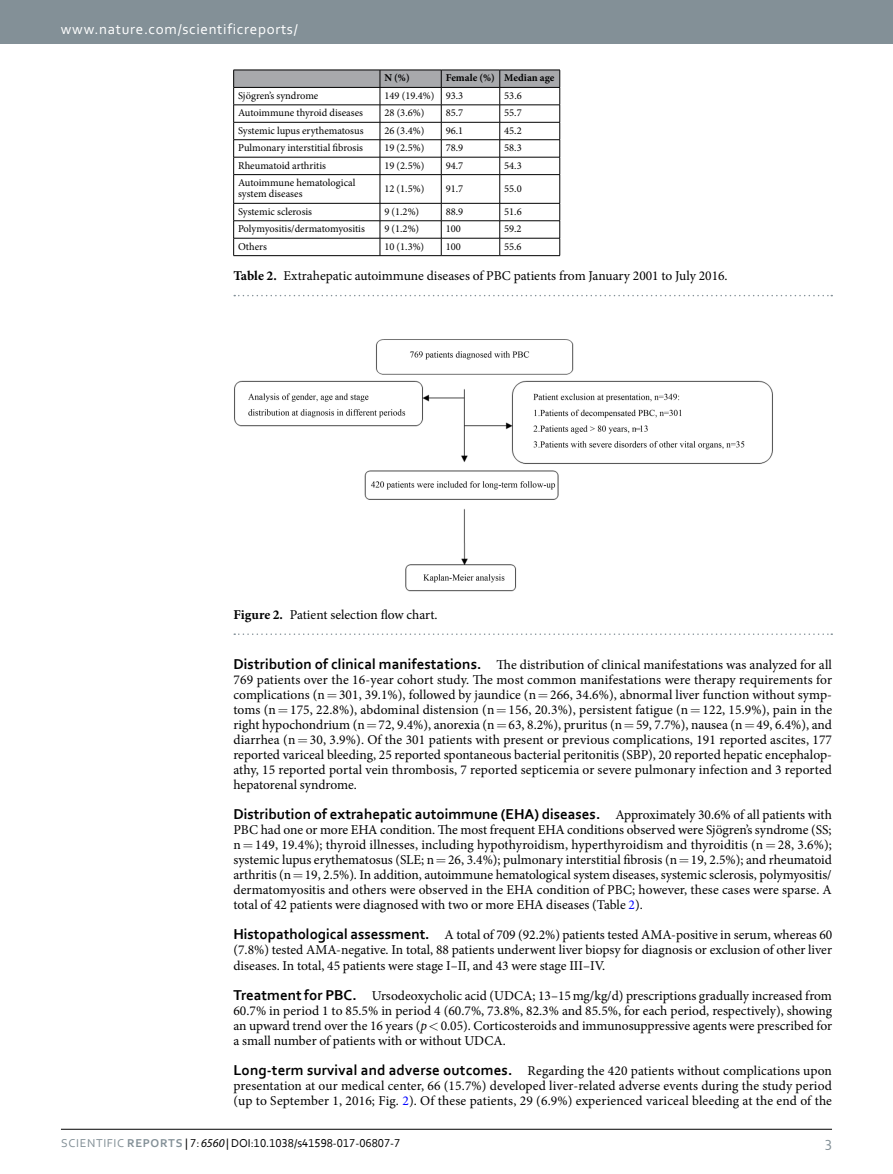
<style>
.page{position:relative;width:893px;height:1174px;background:#fff}
.page>*{position:absolute;margin:0;border:0;box-sizing:border-box;transform-origin:0 0}
.t1{font:700 15px "Corbel";color:#000}
.t2{font:15px "Corbel 2";letter-spacing:.045em;color:#fff}
.t3{font:15px "Corbel 2";color:#839097}
.t4{font:13.5px/15px "Minion Pro";color:#000;text-align:justify}
.t5{font:12px "Corbel";color:#000}
.t6{font:10.5px/11.2px "Minion Pro";color:#000}
.t7{font:700 10.5px "Minion Pro";color:#000}
.s1{font-weight:700}
.s2{font-family:"Corbel";font-weight:700;font-size:15px}
.s3{font-family:"Minion Pro";font-weight:400;font-size:13.5px}
.s4{color:#00f}
.s5{font-style:italic}
.s6{font-family:"Corbel 2";color:#839097}
.s7{font-family:"Corbel Bold 2";color:#839097}
.s8{font-family:"Myriad Pro";font-style:italic}
</style>
<div class="page">
<div style="left:0;top:0;width:893px;height:43px;background:#839097"></div>
<hr style="left:61px;top:1129px;width:771px;height:1px;background:#000">
<svg style="left:234px;top:295px;width:598px;height:1px"></svg>
<hr style="left:233px;top:255px;width:147px;height:1px;background:#000">
<hr style="left:380px;top:255px;width:61px;height:1px;background:#000">
<hr style="left:441px;top:255px;width:59px;height:1px;background:#000">
<svg style="left:233px;top:70px;width:327px;height:185px"></svg>
<hr style="left:500px;top:255px;width:60px;height:1px;background:#000">
<img style="left:234px;top:339px;width:539px;height:252px">
<svg style="left:234px;top:633px;width:598px;height:2px"></svg>
<p class="t2" style="left:61px;top:19px;width:238px">www.nature.com/scientificreports/</p>
<p class="t7" style="left:384px;top:71px;width:27px">N (%)</p>
<p class="t7" style="left:446px;top:71px;width:110px">Female (%) Median age</p>
<p class="t6" style="left:238px;top:90px;width:82px">Sjögren’s syndrome</p>
<p class="t6" style="left:384px;top:90px;width:80px">149 (19.4%) 93.3</p>
<p class="t6" style="left:504px;top:90px;width:19px">53.6</p>
<p class="t6" style="left:238px;top:107px;width:126px">Autoimmune thyroid diseases</p>
<p class="t6" style="left:384px;top:107px;width:41px">28 (3.6%)</p>
<p class="t6" style="left:446px;top:107px;width:19px">85.7</p>
<p class="t6" style="left:504px;top:107px;width:19px">55.7</p>
<p class="t6" style="left:238px;top:125px;width:127px">Systemic lupus erythematosus</p>
<p class="t6" style="left:384px;top:125px;width:41px">26 (3.4%)</p>
<p class="t6" style="left:446px;top:125px;width:19px">96.1</p>
<p class="t6" style="left:504px;top:125px;width:19px">45.2</p>
<p class="t6" style="left:238px;top:142px;width:126px">Pulmonary interstitial fibrosis</p>
<p class="t6" style="left:384px;top:142px;width:41px">19 (2.5%)</p>
<p class="t6" style="left:446px;top:142px;width:19px">78.9</p>
<p class="t6" style="left:504px;top:142px;width:19px">58.3</p>
<p class="t6" style="left:238px;top:160px;width:90px">Rheumatoid arthritis</p>
<p class="t6" style="left:384px;top:160px;width:41px">19 (2.5%)</p>
<p class="t6" style="left:446px;top:160px;width:19px">94.7</p>
<p class="t6" style="left:504px;top:160px;width:19px">54.3</p>
<p class="t6" style="left:238px;top:177px;width:119px">Autoimmune hematological system diseases</p>
<p class="t6" style="left:384px;top:183px;width:41px">12 (1.5%)</p>
<p class="t6" style="left:446px;top:183px;width:19px">91.7</p>
<p class="t6" style="left:504px;top:183px;width:19px">55.0</p>
<p class="t6" style="left:238px;top:206px;width:76px">Systemic sclerosis</p>
<p class="t6" style="left:384px;top:206px;width:36px">9 (1.2%)</p>
<p class="t6" style="left:446px;top:206px;width:19px">88.9</p>
<p class="t6" style="left:504px;top:206px;width:19px">51.6</p>
<p class="t6" style="left:238px;top:223px;width:128px">Polymyositis/dermatomyositis</p>
<p class="t6" style="left:384px;top:223px;width:36px">9 (1.2%)</p>
<p class="t6" style="left:446px;top:223px;width:17px">100</p>
<p class="t6" style="left:504px;top:223px;width:19px">59.2</p>
<p class="t6" style="left:238px;top:241px;width:30px">Others</p>
<p class="t6" style="left:384px;top:241px;width:41px">10 (1.3%)</p>
<p class="t6" style="left:446px;top:241px;width:17px">100</p>
<p class="t6" style="left:504px;top:241px;width:19px">55.6</p>
<p class="t4" style="left:233px;top:268px;width:496px"><span class="s1">Table 2.</span> Extrahepatic autoimmune diseases of PBC patients from January 2001 to July 2016.</p>
<p class="t4" style="left:233px;top:607px;width:206px"><span class="s1">Figure 2.</span> Patient selection flow chart.</p>
<p class="t4" style="left:233px;top:657px;width:600px"><span class="s2">Distribution of clinical manifestations.</span> The distribution of clinical manifestations was analyzed for all 769 patients over the 16-year cohort study. The most common manifestations were therapy requirements for complications (n 301, 39.1%), followed by jaundice (n 266, 34.6%), abnormal liver function without symp&shy;toms (n 175, 22.8%), abdominal distension (n 156, 20.3%), persistent fatigue (n 122, 15.9%), pain in the right hypochondrium (n 72, 9.4%), anorexia (n 63, 8.2%), pruritus (n 59, 7.7%), nausea (n 49, 6.4%), and diarrhea (n 30, 3.9%). Of the 301 patients with present or previous complications, 191 reported ascites, 177 reported variceal bleeding, 25 reported spontaneous bacterial peritonitis (SBP), 20 reported hepatic encephalop&shy;athy, 15 reported portal vein thrombosis, 7 reported septicemia or severe pulmonary infection and 3 reported hepatorenal syndrome.</p>
<p class="t1" style="left:233px;top:804px;width:600px">Distribution of extrahepatic autoimmune (EHA) diseases. <span class="s3">Approximately 30.6% of all patients with</span></p>
<p class="t4" style="left:233px;top:822px;width:600px">PBC had one or more EHA condition. The most frequent EHA conditions observed were Sjögren’s syndrome (SS; n 149, 19.4%); thyroid illnesses, including hypothyroidism, hyperthyroidism and thyroiditis (n 28, 3.6%); systemic lupus erythematosus (SLE; n 26, 3.4%); pulmonary interstitial fibrosis (n 19, 2.5%); and rheumatoid arthritis (n 19, 2.5%). In addition, autoimmune hematological system diseases, systemic sclerosis, polymyositis/ dermatomyositis and others were observed in the EHA condition of PBC; however, these cases were sparse. A total of 42 patients were diagnosed with two or more EHA diseases (Table <span class="s4">2</span>).</p>
<p class="t4" style="left:233px;top:927px;width:600px"><span class="s2">Histopathological assessment.</span> A total of 709 (92.2%) patients tested AMA-positive in serum, whereas 60 (7.8%) tested AMA-negative. In total, 88 patients underwent liver biopsy for diagnosis or exclusion of other liver diseases. In total, 45 patients were stage I–II, and 43 were stage III–IV.</p>
<p class="t4" style="left:233px;top:988px;width:600px"><span class="s2">Treatment for PBC.</span> Ursodeoxycholic acid (UDCA; 13–15mg/kg/d) prescriptions gradually increased from 60.7% in period 1 to 85.5% in period 4 (60.7%, 73.8%, 82.3% and 85.5%, for each period, respectively), showing an upward trend over the 16 years (<span class="s5">p</span> 0.05). Corticosteroids and immunosuppressive agents were prescribed for a small number of patients with or without UDCA.</p>
<p class="t4" style="left:233px;top:1063px;width:600px"><span class="s2">Long-term survival and adverse outcomes.</span> Regarding the 420 patients without complications upon presentation at our medical center, 66 (15.7%) developed liver-related adverse events during the study period (up to September 1, 2016; Fig. <span class="s4">2</span>). Of these patients, 29 (6.9%) experienced variceal bleeding at the end of the</p>
<p class="t5" style="left:61px;top:1135px;width:341px"><span class="s6">Scientific</span> <span class="s7">REPORTS</span> | 7: <span class="s8">6560</span> | DOI:10.1038/s41598-017-06807-7</p>
<p class="t3" style="left:825px;top:1132px;width:8px">3</p>
</div>
